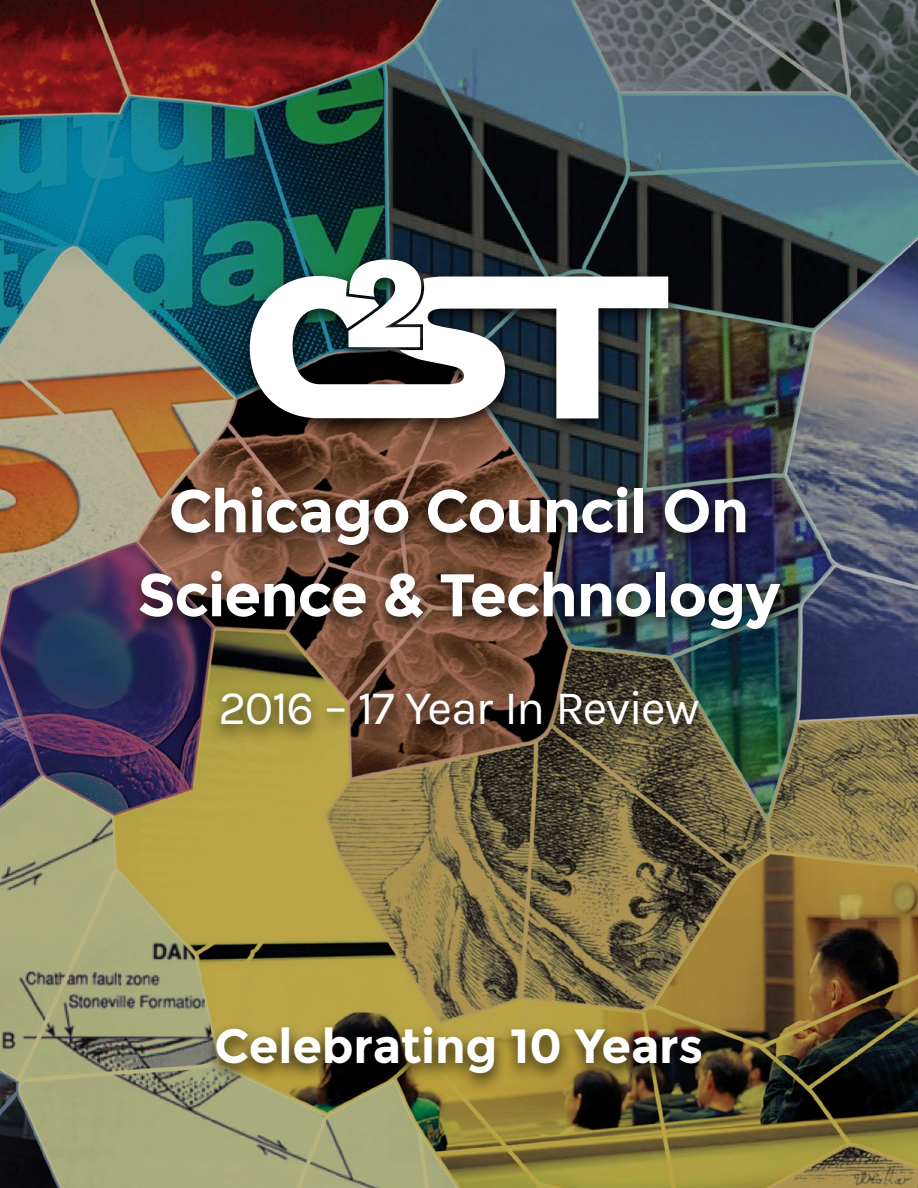
<style>
.page{position:relative;width:918px;height:1188px;background:#fff}
.page>*{position:absolute;margin:0;border:0;box-sizing:border-box;transform-origin:0 0}
.t1{font:700 60px/84px "Montserrat";letter-spacing:-.02em;color:#fff;text-align:center}
.t2{font:48px "Karla";letter-spacing:-.03em;color:#fff}
.t3{font:700 48px "Montserrat";letter-spacing:-.005em;color:#fff}
</style>
<div class="page">
<img style="left:0;top:0;width:918px;height:1188px">
<div style="left:127px;top:253px;width:666px;height:491px;background:#000;opacity:.75"></div>
<svg style="left:250px;top:260px;width:418px;height:158px"></svg>
<div style="left:203px;top:1021px;width:512px;height:72px;background:#000;opacity:.75"></div>
<p class="t1" style="left:137px;top:469px;width:645px">Chicago Council On<br>Science &amp; Technology</p>
<p class="t2" style="left:219px;top:682px;width:482px">2016 – 17 Year In Review</p>
<p class="t3" style="left:214px;top:1018px;width:491px">Celebrating 10 Years</p>
</div>
